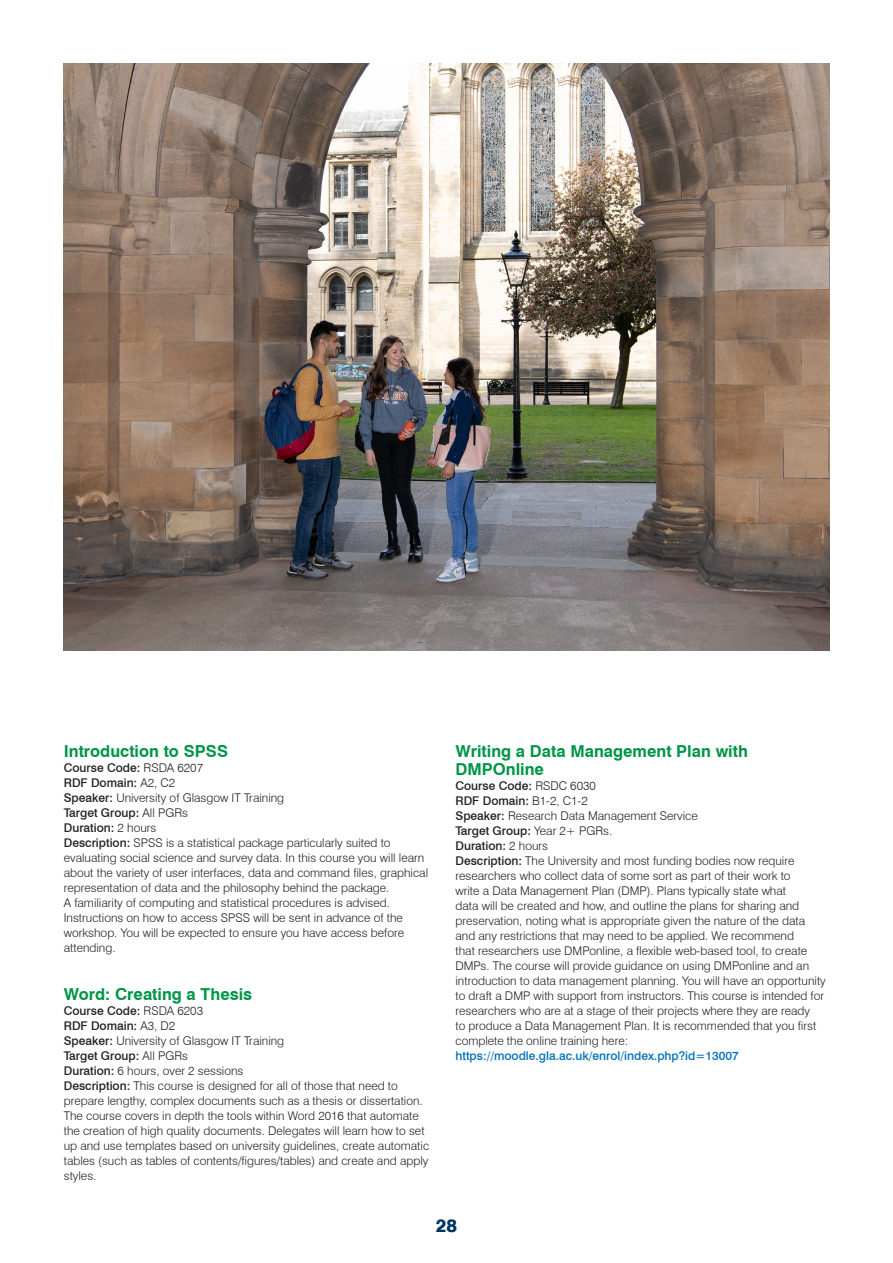
<style>
.page{position:relative;width:893px;height:1263px;background:#fff}
.page>*{position:absolute;margin:0;border:0;box-sizing:border-box;transform-origin:0 0}
.t1{font:800 18px "Swiss 721 BT";color:#003560}
.t2{font:700 16.5px/18px "Swiss 721 BT";color:#009547}
.t3{font:300 12px/15px "Swiss 721 BT";color:#231f20}
.t4{font:500 12px "Swiss 721 BT";color:#231f20}
.t5{font:500 12px "Swiss 721 BT";color:#006fb9}
.s1{font-weight:300}
.s2{font-weight:500}
</style>
<div class="page">
<img style="left:64px;top:64px;width:765px;height:587px">
<p class="t2" style="left:64px;top:742px;width:166px">Introduction to SPSS</p>
<p class="t4" style="left:64px;top:760px;width:141px">Course Code: <span class="s1">RSDA 6207</span></p>
<p class="t4" style="left:64px;top:775px;width:113px">RDF Domain: <span class="s1">A2, C2</span></p>
<p class="t3" style="left:64px;top:790px;width:222px"><span class="s2">Speaker:</span> University of Glasgow IT Training</p>
<p class="t4" style="left:64px;top:805px;width:126px">Target Group: <span class="s1">All PGRs</span></p>
<p class="t4" style="left:64px;top:820px;width:94px">Duration: <span class="s1">2 hours</span></p>
<p class="t3" style="left:64px;top:835px;width:366px"><span class="s2">Description:</span> SPSS is a statistical package particularly suited to evaluating social science and survey data. In this course you will learn about the variety of user interfaces, data and command files, graphical representation of data and the philosophy behind the package.<br>A familiarity of computing and statistical procedures is advised.<br>Instructions on how to access SPSS will be sent in advance of the workshop. You will be expected to ensure you have access before attending.</p>
<p class="t2" style="left:64px;top:985px;width:190px">Word: Creating a Thesis</p>
<p class="t4" style="left:64px;top:1003px;width:141px">Course Code: <span class="s1">RSDA 6203</span></p>
<p class="t4" style="left:64px;top:1018px;width:113px">RDF Domain: <span class="s1">A3, D2</span></p>
<p class="t3" style="left:64px;top:1033px;width:222px"><span class="s2">Speaker:</span> University of Glasgow IT Training</p>
<p class="t4" style="left:64px;top:1048px;width:126px">Target Group: <span class="s1">All PGRs</span></p>
<p class="t3" style="left:64px;top:1063px;width:181px"><span class="s2">Duration:</span> 6 hours, over 2 sessions</p>
<p class="t3" style="left:64px;top:1078px;width:367px"><span class="s2">Description:</span> This course is designed for all of those that need to prepare lengthy, complex documents such as a thesis or dissertation.<br>The course covers in depth the tools within Word 2016 that automate the creation of high quality documents. Delegates will learn how to set up and use templates based on university guidelines, create automatic tables (such as tables of contents/figures/tables) and create and apply styles.</p>
<p class="t2" style="left:455px;top:742px;width:294px">Writing a Data Management Plan with<br>DMPOnline</p>
<p class="t4" style="left:455px;top:778px;width:142px">Course Code: <span class="s1">RSDC 6030</span></p>
<p class="t4" style="left:455px;top:793px;width:134px">RDF Domain: <span class="s1">B1-2, C1-2</span></p>
<p class="t3" style="left:455px;top:808px;width:244px"><span class="s2">Speaker:</span> Research Data Management Service</p>
<p class="t4" style="left:455px;top:823px;width:158px">Target Group: <span class="s1">Year 2+ PGRs.</span></p>
<p class="t4" style="left:455px;top:838px;width:94px">Duration: <span class="s1">2 hours</span></p>
<p class="t3" style="left:455px;top:853px;width:372px"><span class="s2">Description:</span> The University and most funding bodies now require researchers who collect data of some sort as part of their work to<br>write a Data Management Plan (DMP). Plans typically state what<br>data will be created and how, and outline the plans for sharing and preservation, noting what is appropriate given the nature of the data and any restrictions that may need to be applied. We recommend<br>that researchers use DMPonline, a flexible web-based tool, to create DMPs. The course will provide guidance on using DMPonline and an introduction to data management planning. You will have an opportunity to draft a DMP with support from instructors. This course is intended for researchers who are at a stage of their projects where they are ready<br>to produce a Data Management Plan. It is recommended that you first complete the online training here:</p>
<p class="t5" style="left:455px;top:1048px;width:285px">https://moodle.gla.ac.uk/enrol/index.php?id=13007</p>
<h1 class="t1" style="left:436px;top:1215px;width:23px">28</h1>
</div>
